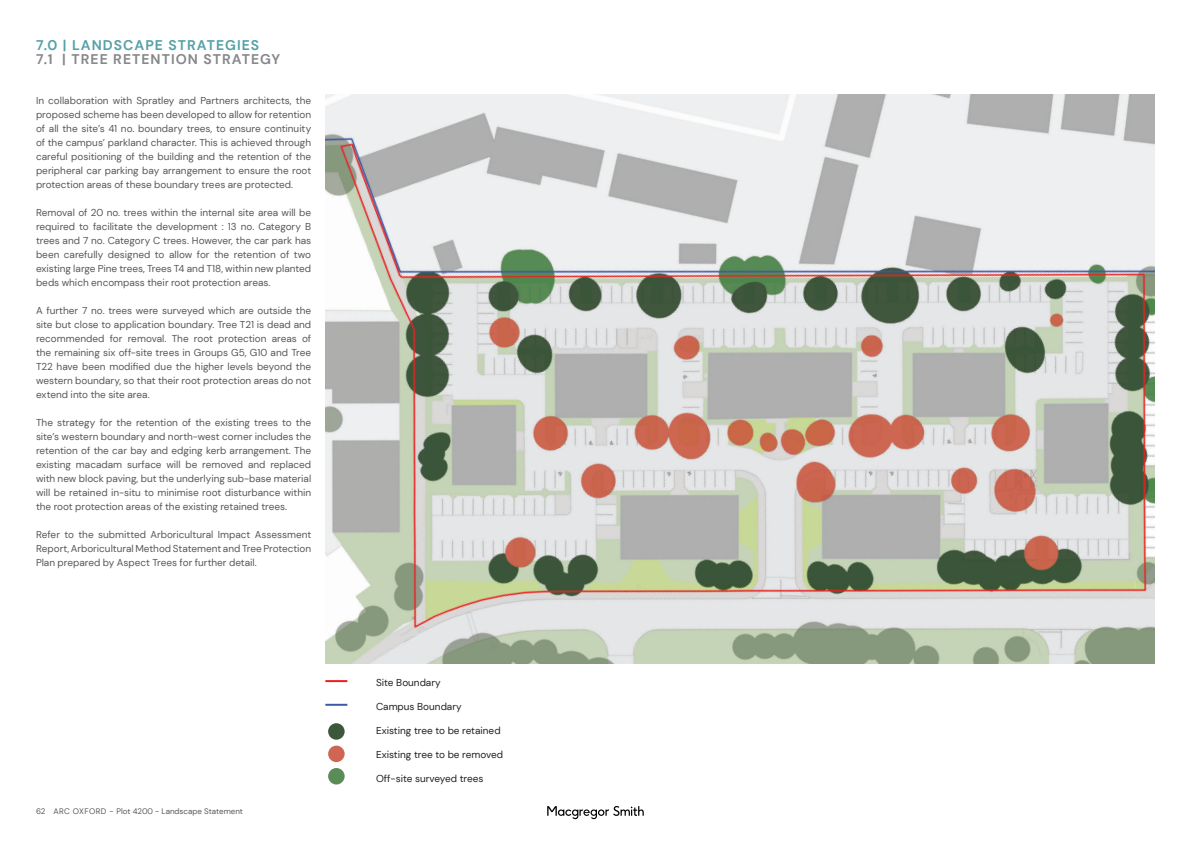
<style>
.page{position:relative;width:1191px;height:842px;background:#fff}
.page>*{position:absolute;margin:0;border:0;box-sizing:border-box;transform-origin:0 0}
.MGS_DOC__Page_Title{font:700 14px "DM Sans";letter-spacing:.075em;color:#86888a}
.MGS_DOC__Page_Title-2{font:700 14px "DM Sans";letter-spacing:.075em;color:#55a1a7}
.Body_Copy_-_Grey_-_1{font:10px/14px "DM Sans";color:#575756;text-align:justify}
.Main_text{font:10px "DM Sans";color:#231f20}
.t1{font:8px "DM Sans";color:#57585a}
</style>
<div class="page">
<svg style="left:547px;top:806px;width:97px;height:13px"></svg>
<hr style="left:325px;top:704px;width:22px;height:2px;background:#3b5aa8">
<div style="left:328px;top:723px;width:17px;height:17px;background:#3d573b;border-radius:50%"></div>
<div style="left:328px;top:746px;width:17px;height:16px;background:#cf6653;border-radius:50%"></div>
<div style="left:328px;top:768px;width:17px;height:16px;background:#598c57;border-radius:50%"></div>
<hr style="left:325px;top:680px;width:22px;height:2px;background:#ee1d23">
<img style="left:325px;top:94px;width:830px;height:569px">
<p class="MGS_DOC__Page_Title-2" style="left:36px;top:36px;width:225px">7.0 | LANDSCAPE STRATEGIES</p>
<p class="MGS_DOC__Page_Title" style="left:36px;top:50px;width:246px">7.1 | TREE RETENTION STRATEGY</p>
<p class="Body_Copy_-_Grey_-_1" style="left:36px;top:94px;width:277px">In collaboration with Spratley and Partners architects, the proposed scheme has been developed to allow for retention of all the site’s 41 no. boundary trees, to ensure continuity of the campus’ parkland character. This is achieved through careful positioning of the building and the retention of the peripheral car parking bay arrangement to ensure the root protection areas of these boundary trees are protected.</p>
<p class="Body_Copy_-_Grey_-_1" style="left:36px;top:206px;width:277px">Removal of 20 no. trees within the internal site area will be required to facilitate the development : 13 no. Category B trees and 7 no. Category C trees. However, the car park has been carefully designed to allow for the retention of two existing large Pine trees, Trees T4 and T18, within new planted beds which encompass their root protection areas.</p>
<p class="Body_Copy_-_Grey_-_1" style="left:36px;top:304px;width:277px">A further 7 no. trees were surveyed which are outside the site but close to application boundary. Tree T21 is dead and recommended for removal. The root protection areas of the remaining six off-site trees in Groups G5, G10 and Tree T22 have been modified due the higher levels beyond the western boundary, so that their root protection areas do not extend into the site area.</p>
<p class="Body_Copy_-_Grey_-_1" style="left:36px;top:416px;width:277px">The strategy for the retention of the existing trees to the site’s western boundary and north-west corner includes the retention of the car bay and edging kerb arrangement. The existing macadam surface will be removed and replaced with new block paving, but the underlying sub-base material will be retained in-situ to minimise root disturbance within the root protection areas of the existing retained trees.</p>
<p class="Body_Copy_-_Grey_-_1" style="left:36px;top:528px;width:277px">Refer to the submitted Arboricultural Impact Assessment Report, Arboricultural Method Statement and Tree Protection Plan prepared by Aspect Trees for further detail.</p>
<p class="t1" style="left:36px;top:806px;width:208px">62 ARC OXFORD - Plot 4200 - Landscape Statement</p>
<p class="Main_text" style="left:376px;top:676px;width:66px">Site Boundary</p>
<p class="Main_text" style="left:376px;top:700px;width:87px">Campus Boundary</p>
<p class="Main_text" style="left:376px;top:724px;width:126px">Existing tree to be retained</p>
<p class="Main_text" style="left:376px;top:748px;width:128px">Existing tree to be removed</p>
<p class="Main_text" style="left:376px;top:772px;width:109px">Off-site surveyed trees</p>
</div>
